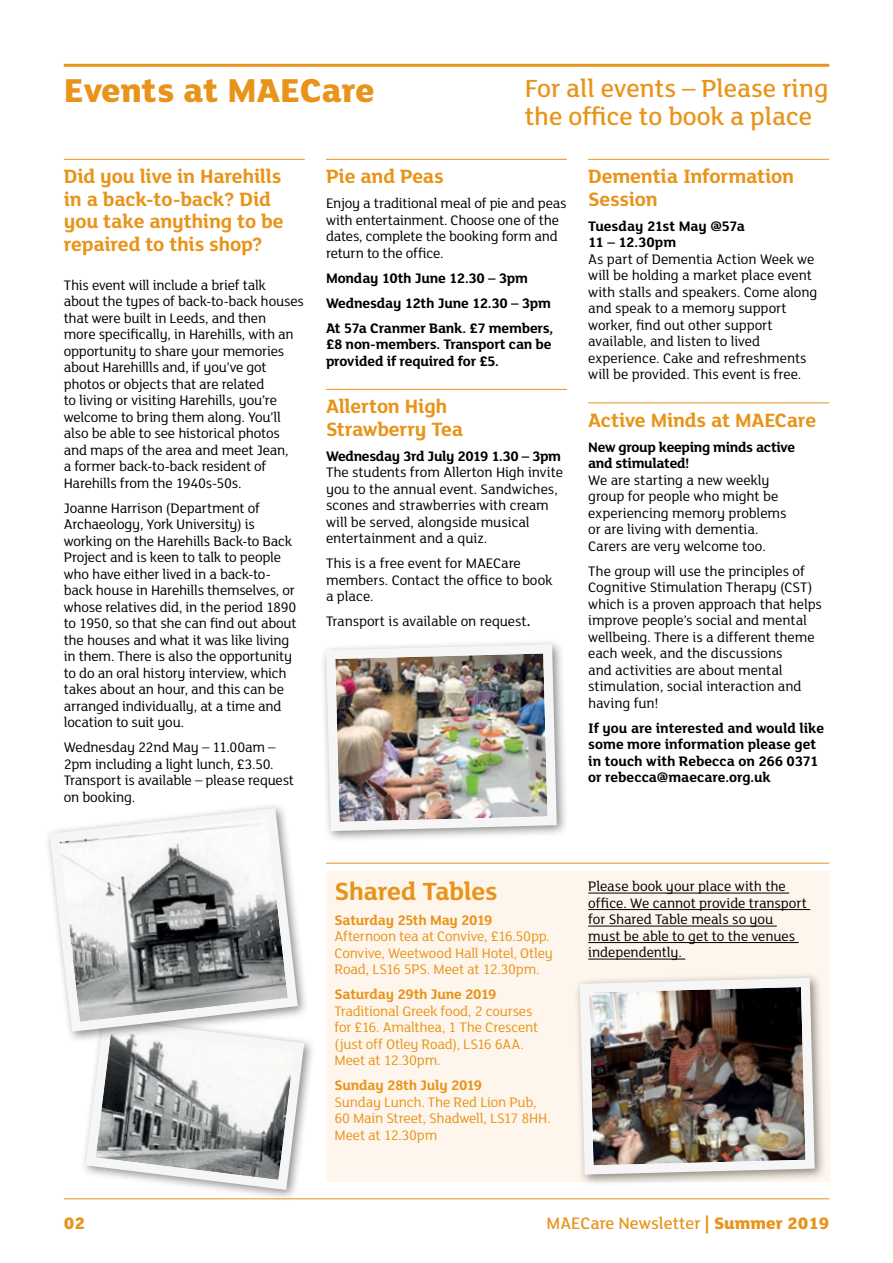
<style>
.page{position:relative;width:893px;height:1263px;background:#fff}
.page>*{position:absolute;margin:0;border:0;box-sizing:border-box;transform-origin:0 0}
.t1{font:800 36px "FS Lola";color:#e8941a}
.t2{font:500 27px/28.5px "FS Lola";color:#e8941a}
.t3{font:700 27px "FS Lola";letter-spacing:-.015em;color:#e8941a}
.t4{font:700 21px/22.5px "FS Lola";letter-spacing:-.01em;color:#e8941a}
.t5{font:500 18px "FS Lola";color:#e8941a}
.t6{font:800 18px "FS Lola";color:#e8941a}
.t7{font:15px/16.5px "FS Lola";letter-spacing:-.01em;color:#000}
.t8{font:700 15px/16.5px "FS Lola";letter-spacing:-.01em;color:#000}
.t9{font:15px/16.5px "FS Lola";letter-spacing:-.015em;color:#e8941a}
.t10{font:700 15px "FS Lola";letter-spacing:-.015em;color:#e8941a}
.s1{font-weight:700}
.s2{font-weight:800}
</style>
<div class="page">
<hr style="left:64px;top:159px;width:241px;height:1px;background:#e8941a">
<hr style="left:64px;top:1198px;width:765px;height:1px;background:#e8941a">
<hr style="left:64px;top:64px;width:765px;height:3px;background:#e8941a">
<hr style="left:326px;top:159px;width:241px;height:1px;background:#e8941a">
<hr style="left:326px;top:389px;width:241px;height:1px;background:#e8941a">
<div style="left:326px;top:872px;width:503px;height:310px;background:#fef6ed"></div>
<hr style="left:326px;top:863px;width:503px;height:1px;background:#e8941a">
<hr style="left:588px;top:893px;width:201px;height:1px;background:#000">
<hr style="left:588px;top:909px;width:222px;height:1px;background:#000">
<hr style="left:588px;top:926px;width:189px;height:1px;background:#000">
<hr style="left:588px;top:942px;width:211px;height:1px;background:#000">
<hr style="left:588px;top:959px;width:97px;height:1px;background:#000">
<hr style="left:588px;top:159px;width:241px;height:1px;background:#e8941a">
<hr style="left:588px;top:402px;width:241px;height:1px;background:#e8941a">
<div style="left:80px;top:1013px;width:236px;height:188px;background:#000;opacity:.45"></div>
<svg style="left:81px;top:1043px;width:228px;height:152px"></svg>
<div style="left:320px;top:638px;width:248px;height:205px;background:#000;opacity:.45"></div>
<img style="left:321px;top:640px;width:240px;height:196px">
<div style="left:574px;top:972px;width:252px;height:215px;background:#000;opacity:.45"></div>
<img style="left:575px;top:973px;width:244px;height:206px">
<div style="left:44px;top:802px;width:265px;height:241px;background:#000;opacity:.45"></div>
<svg style="left:44px;top:803px;width:259px;height:234px"></svg>
<h2 class="t2" style="left:525px;top:75px;width:305px">For all events – Please ring the office to book a place</h2>
<h3 class="t4" style="left:588px;top:166px;width:207px">Dementia Information<br>Session</h3>
<p class="t8" style="left:588px;top:218px;width:158px">Tuesday 21st May @57a<br>11 – 12.30pm</p>
<p class="t7" style="left:588px;top:251px;width:231px">As part of Dementia Action Week we will be holding a market place event with stalls and speakers. Come along and speak to a memory support worker, find out other support available, and listen to lived experience. Cake and refreshments will be provided. This event is free.</p>
<h3 class="t4" style="left:588px;top:410px;width:229px">Active Minds at MAECare</h3>
<p class="t8" style="left:588px;top:439px;width:208px">New group keeping minds active and stimulated!</p>
<p class="t7" style="left:588px;top:472px;width:200px">We are starting a new weekly group for people who might be experiencing memory problems or are living with dementia.<br>Carers are very welcome too.</p>
<p class="t7" style="left:588px;top:563px;width:235px">The group will use the principles of<br>Cognitive Stimulation Therapy (CST) which is a proven approach that helps improve people’s social and mental wellbeing. There is a different theme each week, and the discussions<br>and activities are about mental stimulation, social interaction and having fun!</p>
<p class="t8" style="left:588px;top:720px;width:237px">If you are interested and would like some more information please get in touch with Rebecca on 266 0371 or rebecca@maecare.org.uk</p>
<h1 class="t1" style="left:64px;top:70px;width:312px">Events at MAECare</h1>
<h3 class="t4" style="left:64px;top:166px;width:221px">Did you live in Harehills in a back-to-back? Did you take anything to be repaired to this shop?</h3>
<p class="t7" style="left:64px;top:277px;width:242px">This event will include a brief talk about the types of back-to-back houses that were built in Leeds, and then<br>more specifically, in Harehills, with an opportunity to share your memories about Harehillls and, if you’ve got photos or objects that are related<br>to living or visiting Harehills, you’re welcome to bring them along. You’ll also be able to see historical photos and maps of the area and meet Jean,<br>a former back-to-back resident of Harehills from the 1940s-50s.</p>
<p class="t7" style="left:64px;top:500px;width:234px">Joanne Harrison (Department of Archaeology, York University) is working on the Harehills Back-to Back Project and is keen to talk to people who have either lived in a back-to&shy;back house in Harehills themselves, or whose relatives did, in the period 1890 to 1950, so that she can find out about the houses and what it was like living in them. There is also the opportunity to do an oral history interview, which takes about an hour, and this can be arranged individually, at a time and location to suit you.</p>
<p class="t7" style="left:64px;top:740px;width:232px">Wednesday 22nd May – 11.00am –<br>2pm including a light lunch, £3.50.<br>Transport is available – please request on booking.</p>
<h3 class="t4" style="left:326px;top:166px;width:119px">Pie and Peas</h3>
<p class="t7" style="left:326px;top:196px;width:242px">Enjoy a traditional meal of pie and peas with entertainment. Choose one of the dates, complete the booking form and return to the office.</p>
<p class="t8" style="left:326px;top:266px;width:229px;line-height:25px">Monday 10th June 12.30 – 3pm<br>Wednesday 12th June 12.30 – 3pm<br>At 57a Cranmer Bank. £7 members,</p>
<p class="t8" style="left:326px;top:337px;width:227px">£8 non-members. Transport can be provided if required for £5.</p>
<h3 class="t4" style="left:326px;top:396px;width:139px">Allerton High<br>Strawberry Tea</h3>
<p class="t8" style="left:326px;top:448px;width:236px">Wednesday 3rd July 2019 1.30 – 3pm</p>
<p class="t7" style="left:326px;top:465px;width:238px">The students from Allerton High invite you to the annual event. Sandwiches, scones and strawberries with cream will be served, alongside musical entertainment and a quiz.</p>
<p class="t7" style="left:326px;top:556px;width:228px">This is a free event for MAECare members. Contact the office to book a place.</p>
<p class="t7" style="left:326px;top:614px;width:206px">Transport is available on request<span class="s1">.</span></p>
<h2 class="t3" style="left:334px;top:875px;width:164px">Shared Tables</h2>
<p class="t10" style="left:334px;top:911px;width:160px">Saturday 25th May 2019</p>
<p class="t9" style="left:334px;top:929px;width:220px">Afternoon tea at Convive, £16.50pp.<br>Convive, Weetwood Hall Hotel, Otley<br>Road, LS16 5PS. Meet at 12.30pm.</p>
<p class="t10" style="left:334px;top:986px;width:164px">Saturday 29th June 2019</p>
<p class="t9" style="left:334px;top:1003px;width:205px">Traditional Greek food, 2 courses for £16. Amalthea, 1 The Crescent (just off Otley Road), LS16 6AA.<br>Meet at 12.30pm.</p>
<p class="t10" style="left:334px;top:1077px;width:149px">Sunday 28th July 2019</p>
<p class="t9" style="left:334px;top:1094px;width:218px">Sunday Lunch. The Red Lion Pub,<br>60 Main Street, Shadwell, LS17 8HH.<br>Meet at 12.30pm</p>
<p class="t7" style="left:588px;top:879px;width:220px">Please book your place with the office. We cannot provide transport for Shared Table meals so you must be able to get to the venues independently.</p>
<p class="t6" style="left:64px;top:1212px;width:23px">02</p>
<p class="t5" style="left:547px;top:1212px;width:284px">MAECare Newsletter <span class="s2">| Summer 2019</span></p>
</div>
